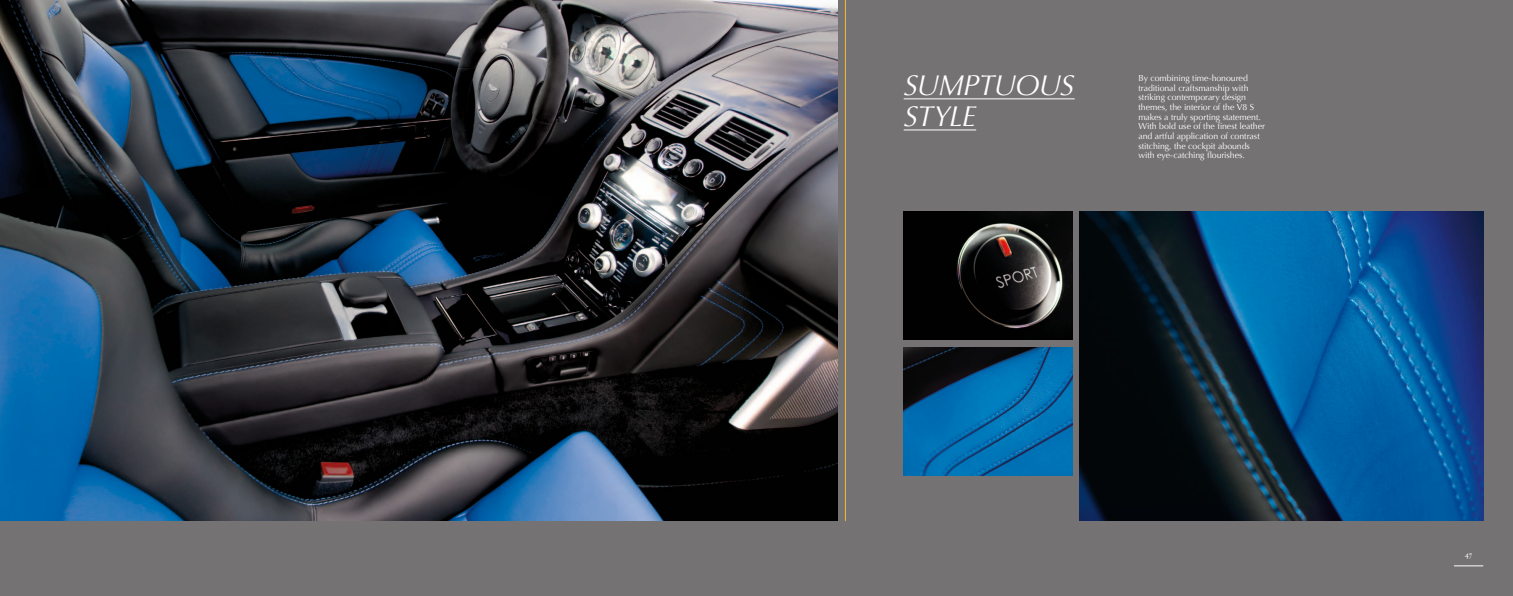
<style>
.page{position:relative;width:1513px;height:596px;background:#fff}
.page>*{position:absolute;margin:0;border:0;box-sizing:border-box;transform-origin:0 0}
.t1{font:italic 28.88px/31.1px "Optima";letter-spacing:-.025em;color:#fff}
.t2{font:8.75px/9.6px "Optima";letter-spacing:-.01em;color:#fff}
.t3{font:7.88px "Hoefler Text";color:#fff}
</style>
<div class="page">
<div style="left:0;top:0;width:1513px;height:595px;background:#747272"></div>
<img style="left:0;top:0;width:838px;height:520px">
<img style="left:1080px;top:211px;width:403px;height:309px">
<img style="left:904px;top:211px;width:168px;height:128px">
<hr style="left:845px;top:0;width:1px;height:520px;background:#fabb32">
<hr style="left:904px;top:98px;width:171px;height:1px;background:#fff">
<hr style="left:904px;top:129px;width:72px;height:1px;background:#fff">
<img style="left:904px;top:347px;width:168px;height:128px">
<svg style="left:1454px;top:565px;width:29px;height:1px"></svg>
<h1 class="t1" style="left:904px;top:70px;width:172px">SUMPTUOUS<br>STYLE</h1>
<p class="t2" style="left:1138px;top:73px;width:128px">By combining time-honoured traditional craftsmanship with striking contemporary design themes, the interior of the V8 S makes a truly sporting statement.<br>With bold use of the finest leather and artful application of contrast stitching, the cockpit abounds with eye-catching flourishes.</p>
<p class="t3" style="left:1465px;top:549px;width:9px">47</p>
</div>
